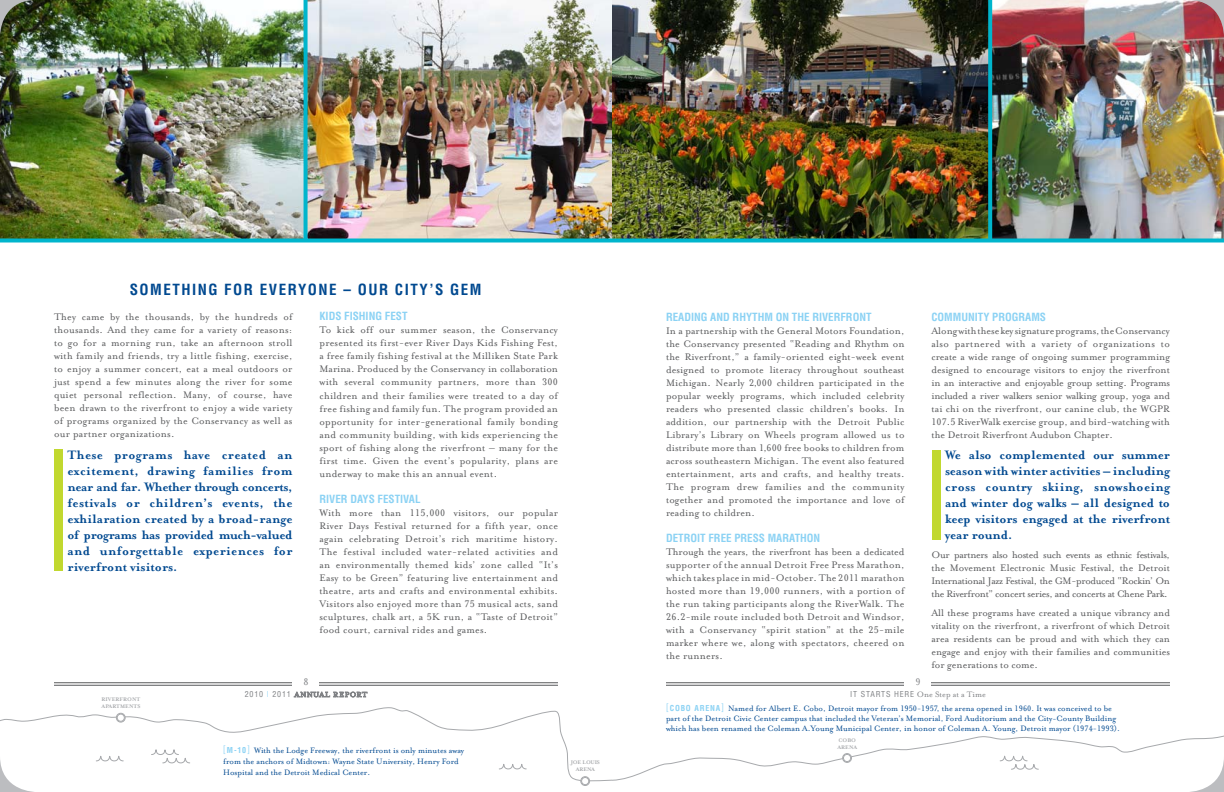
<style>
.page{position:relative;width:1224px;height:792px;background:#fff}
.page>*{position:absolute;margin:0;border:0;box-sizing:border-box;transform-origin:0 0}
.t1{font:700 condensed 15px "Helvetica";letter-spacing:.1em;color:#004990}
.t2{font:700 14px/16px "Mrs Eaves";letter-spacing:.01em;color:#004990;text-align:justify}
.t3{font:11px/13px "Mrs Eaves Roman";letter-spacing:.01em;color:#58595b;text-align:justify}
.t4{font:700 condensed 11px "Helvetica";color:#8bd2f4}
.t5{font:11px "Mrs Eaves Fractions";color:#808285}
.t6{font:9px/10px "Mrs Eaves Roman";color:#004990}
.t7{font:9px "Mrs Eaves Roman";color:#808285}
.t8{font:700 condensed 8px "Helvetica";color:#8bd2f4}
.t9{font:700 6px/7px "Mrs Eaves";color:#a7a9ac}
.t10{font:700 6px/7px "Mrs Eaves";letter-spacing:-.03em;color:#a7a9ac;text-align:center}
.s1{font-family:"Mrs Eaves Fractions"}
.s2{font-family:"Helvetica";font-weight:300;font-stretch:condensed;font-size:10px;color:#8bd2f4}
.s3{font-family:"Helvetica";font-weight:700;font-stretch:condensed;font-size:8px;color:#8bd2f4}
.s4{font-family:"Helvetica";font-stretch:condensed;font-size:8px}
.s5{font-weight:300;font-size:10px}
</style>
<div class="page">
<img style="left:308px;top:0;width:680px;height:238px">
<img style="left:992px;top:0;width:232px;height:238px">
<svg style="left:612px;top:238px;width:612px;height:4px;background:#0cabbc"></svg>
<svg style="left:988px;top:0;width:4px;height:240px"></svg>
<img style="left:0;top:0;width:304px;height:238px">
<hr style="left:54px;top:683px;width:504px;height:1px;background:#58595b">
<hr style="left:54px;top:685px;width:504px;height:1px;background:#58595b">
<div style="left:292px;top:675px;width:28px;height:18px;background:#fff"></div>
<svg style="left:294px;top:692px;width:73px;height:5px"></svg>
<div style="left:54px;top:449px;width:9px;height:122px;background:#c1d82f"></div>
<div style="left:932px;top:450px;width:9px;height:90px;background:#c1d82f"></div>
<svg style="left:0;top:238px;width:612px;height:4px;background:#11b0bf"></svg>
<hr style="left:666px;top:683px;width:504px;height:1px;background:#58595b">
<hr style="left:666px;top:685px;width:504px;height:1px;background:#58595b">
<div style="left:904px;top:675px;width:28px;height:18px;background:#fff"></div>
<svg style="left:304px;top:0;width:4px;height:240px"></svg>
<svg style="left:0;top:707px;width:611px;height:76px"></svg>
<svg style="left:96px;top:756px;width:28px;height:5px"></svg>
<svg style="left:151px;top:750px;width:39px;height:13px"></svg>
<div style="left:581px;top:777px;width:9px;height:9px;background:#fff;border-radius:50%"></div>
<div style="left:581px;top:777px;width:9px;height:9px;border:1px solid #a7a9ac;border-radius:50%"></div>
<div style="left:582px;top:777px;width:7px;height:8px;border:1px solid #a7a9ac;border-radius:50%"></div>
<svg style="left:499px;top:764px;width:28px;height:5px"></svg>
<div style="left:116px;top:713px;width:9px;height:9px;background:#fff;border-radius:50%"></div>
<div style="left:116px;top:713px;width:9px;height:9px;border:1px solid #a7a9ac;border-radius:50%"></div>
<div style="left:117px;top:714px;width:7px;height:7px;border:1px solid #a7a9ac;border-radius:50%"></div>
<svg style="left:1188px;top:0;width:36px;height:36px"></svg>
<svg style="left:0;top:0;width:36px;height:36px"></svg>
<svg style="left:611px;top:735px;width:613px;height:57px"></svg>
<svg style="left:0;top:756px;width:36px;height:36px"></svg>
<h1 class="t1" style="left:130px;top:281px;width:21px">SOME</h1>
<h1 class="t1" style="left:172px;top:281px;width:299px">THING FOR EVERYONE – OUR CITY’S GEM</h1>
<p class="t3" style="left:54px;top:310px;width:240px">They came by the thousands, by the hundreds of thousands. And they came for a variety of reasons: to go for a morning run, take an afternoon stroll with family and friends, try a little fishing, exercise, to enjoy a summer concert, eat a meal outdoors or just spend a few minutes along the river for some quiet personal reflection. Many, of course, have been drawn to the riverfront to enjoy a wide variety of programs organized by the Conservancy as well as our partner organizations.</p>
<p class="t2" style="left:68px;top:447px;width:227px">These programs have created an excitement, drawing families from near and far. Whether through concerts, festivals or children’s events, the exhilaration created by a broad-range of programs has provided much-valued and unforgettable experiences for riverfront visitors.</p>
<p class="t4" style="left:320px;top:310px;width:7px">KIDS</p>
<p class="t4" style="left:344px;top:310px;width:65px">FISHING FEST</p>
<p class="t3" style="left:320px;top:324px;width:240px">To kick off our summer season, the Conservancy presented its first-ever River Days Kids Fishing Fest, a free family fishing festival at the Milliken State Park Marina. Produced by the Conservancy in collaboration with several community partners, more than <span class="s1">300 </span>children and their families were treated to a day of free fishing and family fun. The program provided an opportunity for inter-generational family bonding and community building, with kids experiencing the sport of fishing along the riverfront – many for the first time. Given the event’s popularity, plans are underway to make this an annual event.</p>
<p class="t4" style="left:320px;top:492px;width:100px">RIVER DAYS FESTIVAL</p>
<p class="t3" style="left:320px;top:506px;width:240px">With more than <span class="s1">115,000</span> visitors, our popular River Days Festival returned for a fifth year, once again celebrating Detroit’s rich maritime history.<br>The festival included water-related activities and an environmentally themed kids’ zone called “It’s Easy to be Green” featuring live entertainment and theatre, arts and crafts and environmental exhibits.<br>Visitors also enjoyed more than <span class="s1">75</span> musical acts, sand sculptures, chalk art, a <span class="s1">5</span>K run, a “Taste of Detroit” food court, carnival rides and games.</p>
<p class="t9" style="left:102px;top:696px;width:40px;text-indent:26px">ont apartments</p>
<p class="t9" style="left:102px;top:696px;width:19px">Riverfr</p>
<p class="t5" style="left:303px;top:676px;width:7px">8</p>
<p class="t6" style="left:223px;top:745px;width:243px;line-height:10.8px"><span class="s2">[</span><span class="s3">M -10</span><span class="s2">]</span> With the Lodge Freeway, the riverfront is only minutes away from the anchors of Midtown: Wayne State University, Henry Ford<br>Hospital and the Detroit Medical Center.</p>
<p class="t10" style="left:571px;top:759px;width:31px">Joe Louis arena</p>
<p class="t4" style="left:666px;top:310px;width:207px">READING AND RHYTHM ON THE RIVERFRONT</p>
<p class="t3" style="left:666px;top:324px;width:240px">In a partnership with the General Motors Foundation, the Conservancy presented “Reading and Rhythm on the Riverfront,” a family-oriented eight-week event designed to promote literacy throughout southeast Michigan. Nearly <span class="s1">2,000</span> children participated in the popular weekly programs, which included celebrity readers who presented classic children’s books. In addition, our partnership with the Detroit Public Library’s Library on Wheels program allowed us to distribute more than <span class="s1">1,600</span> free books to children from across southeastern Michigan. The event also featured entertainment, arts and crafts, and healthy treats.<br>The program drew families and the community together and promoted the importance and love of reading to children.</p>
<p class="t4" style="left:666px;top:531px;width:88px">DETROIT FREE PRESS</p>
<p class="t4" style="left:768px;top:531px;width:54px">MARATHON</p>
<p class="t3" style="left:666px;top:545px;width:240px">Through the years, the riverfront has been a dedicated supporter of the annual Detroit Free Press Marathon, which takes place in mid-October. The <span class="s1">2011</span> marathon hosted more than <span class="s1">19,000</span> runners, with a portion of the run taking participants along the RiverWalk. The <span class="s1">26.2</span>-mile route included both Detroit and Windsor, with a Conservancy “spirit station” at the <span class="s1">25</span>-mile marker where we, along with spectators, cheered on the runners.</p>
<p class="t4" style="left:931px;top:310px;width:9px">COMM</p>
<p class="t4" style="left:961px;top:310px;width:78px">UNITY PROG RAMS</p>
<p class="t3" style="left:931px;top:324px;width:240px;text-align:left">Along with these key signature programs, the Conservancy also partnered with a variety of organizations to create a wide range of ongoing summer programming designed to encourage visitors to enjoy the riverfront in an interactive and enjoyable group setting. Programs included a river walkers senior walking group, yoga and tai chi on the riverfront, our canine club, the WGPR <span class="s1">107.5</span> RiverWalk exercise group, and bird-watching with the Detroit Riverfront Audubon Chapter.</p>
<p class="t2" style="left:945px;top:447px;width:228px">We also complemented our summer season with winter activities – including cross country skiing, snowshoeing and winter dog walks – all designed to keep visitors engaged at the riverfront year round.</p>
<p class="t3" style="left:932px;top:548px;width:240px">Our partners also hosted such events as ethnic festivals, the Movement Electronic Music Festival, the Detroit International Jazz Festival, the GM-produced “Rockin’ On the Riverfront” concert series, and concerts at Chene Park.</p>
<p class="t3" style="left:932px;top:606px;width:240px">All these programs have created a unique vibrancy and vitality on the riverfront, a riverfront of which Detroit area residents can be proud and with which they can engage and enjoy with their families and communities for generations to come.</p>
<p class="t5" style="left:915px;top:676px;width:7px">9</p>
<p class="t7" style="left:850px;top:689px;width:137px"><span class="s4">IT STARTS HERE</span> One Step at a Time</p>
<p class="t6" style="left:666px;top:703px;width:455px;text-indent:28px"><span class="s3">ARE NA</span><span class="s2">]</span> Named for Albert E. Cobo, Detroit mayor from <span class="s1">1950-1957</span>, the arena opened in <span class="s1">1960</span>. It was conceived to be part of the Detroit Civic Center campus that included the Veteran’s Memorial, Ford Auditorium and the City-County Building which has been renamed the Coleman A.Young Municipal Center, in honor of Coleman A. Young, Detroit mayor (<span class="s1">1974-1993</span>).</p>
<p class="t8" style="left:666px;top:704px;width:10px"><span class="s5">[</span>COBO</p>
<p class="t9" style="left:837px;top:737px;width:21px">cobo arena</p>
</div>
